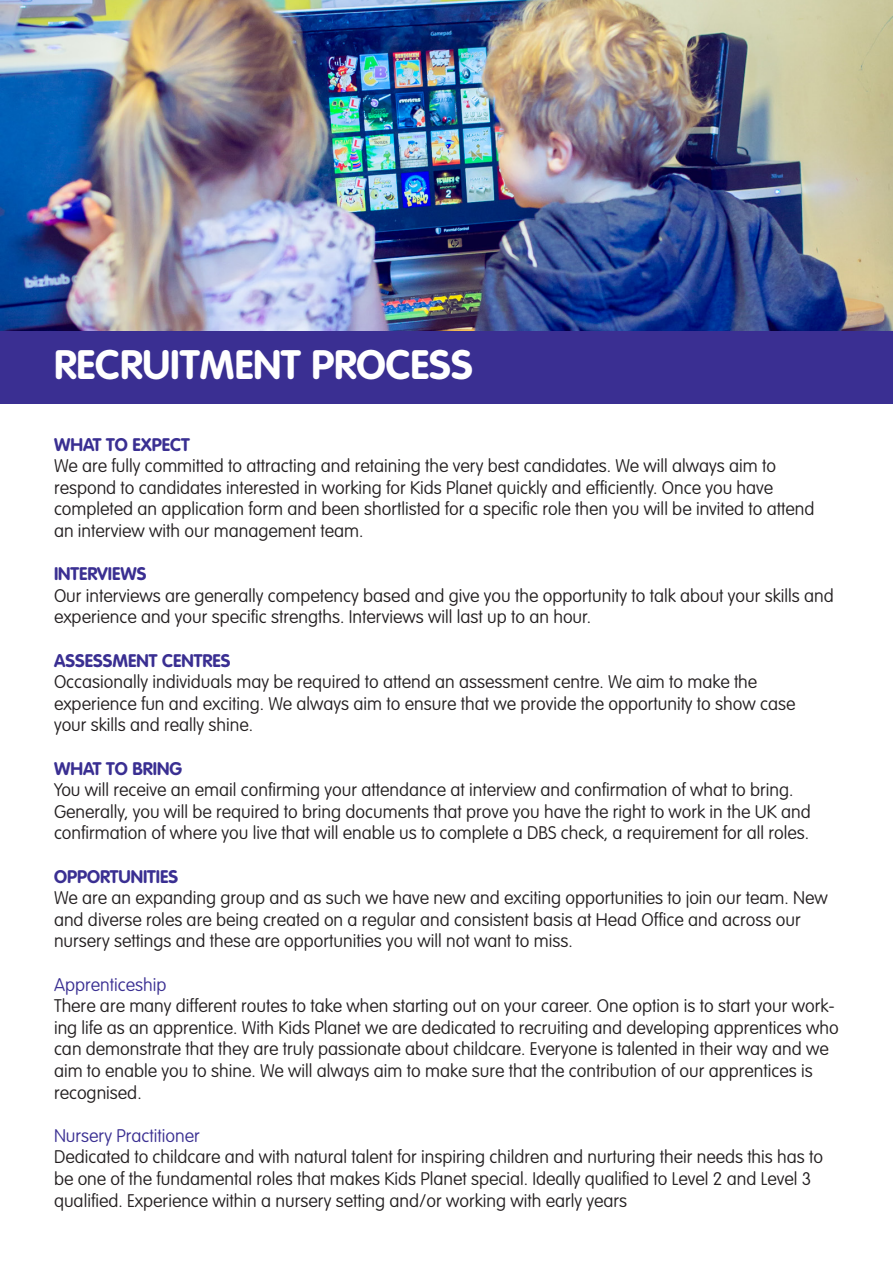
<style>
.page{position:relative;width:893px;height:1263px;background:#fff}
.page>*{position:absolute;margin:0;border:0;box-sizing:border-box;transform-origin:0 0}
.t1{font:700 40.5px "VAG Rounded Std";color:#fff}
.t2{font:100 18px/21.6px "VAG Rounded Std";color:#231f20}
.t3{font:700 18px "VAG Rounded Std";color:#3a2f92}
.t4{font:100 18px "VAG Rounded Std";color:#3a2f92}
</style>
<div class="page">
<img style="left:0;top:0;width:893px;height:332px">
<div style="left:0;top:332px;width:893px;height:72px;background:#3a2f92"></div>
<p class="t1" style="left:54px;top:341px;width:420px">RECRUITMENT PROCESS</p>
<p class="t3" style="left:54px;top:434px;width:137px">WHAT TO EXPECT</p>
<p class="t2" style="left:54px;top:456px;width:723px">We are fully committed to attracting and retaining the very best candidates. We will always aim to</p>
<p class="t2" style="left:54px;top:477px;width:721px">respond to candidates interested in working for Kids Planet quickly and efficiently. Once you have</p>
<p class="t2" style="left:54px;top:499px;width:762px">completed an application form and been shortlisted for a specific role then you will be invited to attend</p>
<p class="t2" style="left:54px;top:520px;width:311px">an interview with our management team.</p>
<p class="t3" style="left:54px;top:563px;width:94px">INTERVIEWS</p>
<p class="t2" style="left:54px;top:585px;width:781px">Our interviews are generally competency based and give you the opportunity to talk about your skills and experience and your specific strengths. Interviews will last up to an hour.</p>
<p class="t3" style="left:54px;top:650px;width:178px">ASSESSMENT CENTRES</p>
<p class="t2" style="left:54px;top:672px;width:705px">Occasionally individuals may be required to attend an assessment centre. We aim to make the</p>
<p class="t2" style="left:54px;top:693px;width:743px">experience fun and exciting. We always aim to ensure that we provide the opportunity to show case</p>
<p class="t2" style="left:54px;top:715px;width:201px">your skills and really shine.</p>
<p class="t3" style="left:54px;top:758px;width:130px">WHAT TO BRING</p>
<p class="t2" style="left:54px;top:780px;width:741px">You will receive an email confirming your attendance at interview and confirmation of what to bring.</p>
<p class="t2" style="left:54px;top:801px;width:758px">Generally, you will be required to bring documents that prove you have the right to work in the UK and confirmation of where you live that will enable us to complete a DBS check, a requirement for all roles.</p>
<p class="t3" style="left:54px;top:866px;width:126px">OPPORTUNITIES</p>
<p class="t2" style="left:54px;top:888px;width:775px">We are an expanding group and as such we have new and exciting opportunities to join our team. New and diverse roles are being created on a regular and consistent basis at Head Office and across our nursery settings and these are opportunities you will not want to miss.</p>
<p class="t4" style="left:54px;top:974px;width:114px">Apprenticeship</p>
<p class="t2" style="left:54px;top:996px;width:786px">There are many different routes to take when starting out on your career. One option is to start your work&shy;ing life as an apprentice. With Kids Planet we are dedicated to recruiting and developing apprentices who can demonstrate that they are truly passionate about childcare. Everyone is talented in their way and we aim to enable you to shine. We will always aim to make sure that the contribution of our apprentices is recognised.</p>
<p class="t4" style="left:54px;top:1125px;width:147px">Nursery Practitioner</p>
<p class="t2" style="left:54px;top:1147px;width:771px">Dedicated to childcare and with natural talent for inspiring children and nurturing their needs this has to be one of the fundamental roles that makes Kids Planet special. Ideally qualified to Level 2 and Level 3 qualified. Experience within a nursery setting and/or working with early years</p>
</div>
